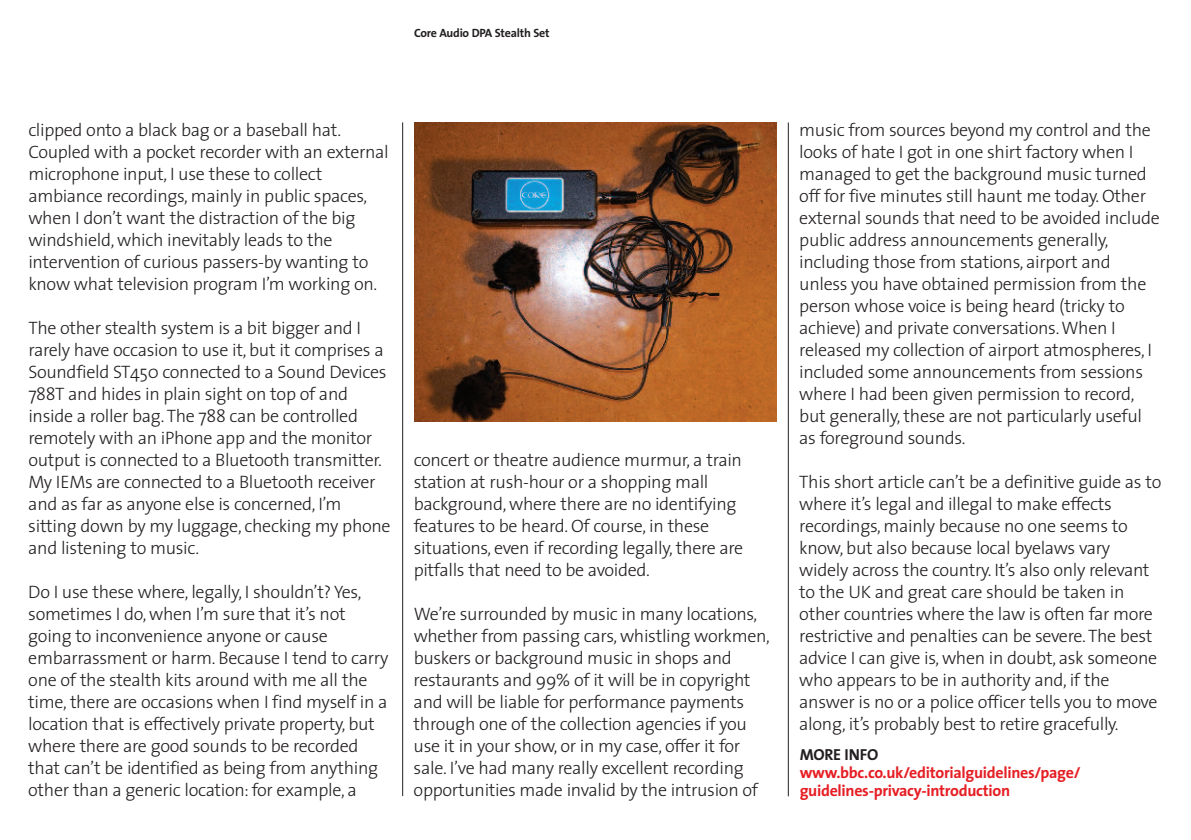
<style>
.page{position:relative;width:1191px;height:840px;background:#fff}
.page>*{position:absolute;margin:0;border:0;box-sizing:border-box;transform-origin:0 0}
.t1{font:300 18px/22px "The Sans";letter-spacing:-.02em;color:#231f20}
.t2{font:700 16px/18px "The Sans";letter-spacing:-.02em;color:#e61e24}
.t3{font:700 16px "The Sans";letter-spacing:-.015em;color:#231f20}
.t4{font:700 12px "The Sans";letter-spacing:-.02em;color:#231f20}
</style>
<div class="page">
<img style="left:414px;top:122px;width:363px;height:299px">
<hr style="left:788px;top:122px;width:1px;height:673px;background:#231f20">
<hr style="left:402px;top:122px;width:1px;height:673px;background:#231f20">
<p class="t4" style="left:414px;top:29px;width:137px">Core Audio DPA Stealth Set</p>
<p class="t1" style="left:28px;top:120px;width:362px">clipped onto a black bag or a baseball hat.<br>Coupled with a pocket recorder with an external microphone input, I use these to collect ambiance recordings, mainly in public spaces, when I don’t want the distraction of the big windshield, which inevitably leads to the intervention of curious passers-by wanting to know what television program I’m working on.</p>
<p class="t1" style="left:28px;top:318px;width:364px">The other stealth system is a bit bigger and I rarely have occasion to use it, but it comprises a Soundfield ST450 connected to a Sound Devices 788T and hides in plain sight on top of and inside a roller bag.The 788 can be controlled remotely with an iPhone app and the monitor output is connected to a Bluetooth transmitter.<br>My IEMs are connected to a Bluetooth receiver and as far as anyone else is concerned, I’m sitting down by my luggage, checking my phone and listening to music.</p>
<p class="t1" style="left:28px;top:582px;width:361px">Do I use these where, legally, I shouldn’t? Yes, sometimes I do, when I’m sure that it’s not going to inconvenience anyone or cause embarrassment or harm. Because I tend to carry one of the stealth kits around with me all the time, there are occasions when I find myself in a location that is effectively private property, but where there are good sounds to be recorded that can’t be identified as being from anything other than a generic location: for example, a</p>
<p class="t1" style="left:414px;top:450px;width:331px">concert or theatre audience murmur, a train station at rush-hour or a shopping mall background, where there are no identifying features to be heard. Of course, in these situations, even if recording legally, there are pitfalls that need to be avoided.</p>
<p class="t1" style="left:413px;top:604px;width:358px">We’re surrounded by music in many locations, whether from passing cars, whistling workmen, buskers or background music in shops and restaurants and 99% of it will be in copyright and will be liable for performance payments through one of the collection agencies if you use it in your show, or in my case, offer it for sale. I’ve had many really excellent recording opportunities made invalid by the intrusion of</p>
<p class="t1" style="left:799px;top:120px;width:362px">music from sources beyond my control and the looks of hate I got in one shirt factory when I managed to get the background music turned off for five minutes still haunt me today. Other external sounds that need to be avoided include public address announcements generally, including those from stations, airport and unless you have obtained permission from the person whose voice is being heard (tricky to achieve) and private conversations.When I released my collection of airport atmospheres, I included some announcements from sessions where I had been given permission to record, but generally, these are not particularly useful as foreground sounds.</p>
<p class="t1" style="left:799px;top:472px;width:364px">This short article can’t be a definitive guide as to where it’s legal and illegal to make effects recordings, mainly because no one seems to know, but also because local byelaws vary widely across the country. It’s also only relevant to the UK and great care should be taken in other countries where the law is often far more restrictive and penalties can be severe.The best advice I can give is, when in doubt, ask someone who appears to be in authority and, if the answer is no or a police officer tells you to move along, it’s probably best to retire gracefully.</p>
<p class="t3" style="left:799px;top:748px;width:80px">MORE INFO</p>
<p class="t2" style="left:799px;top:764px;width:282px">www.bbc.co.uk/editorialguidelines/page/ guidelines-privacy-introduction</p>
</div>
